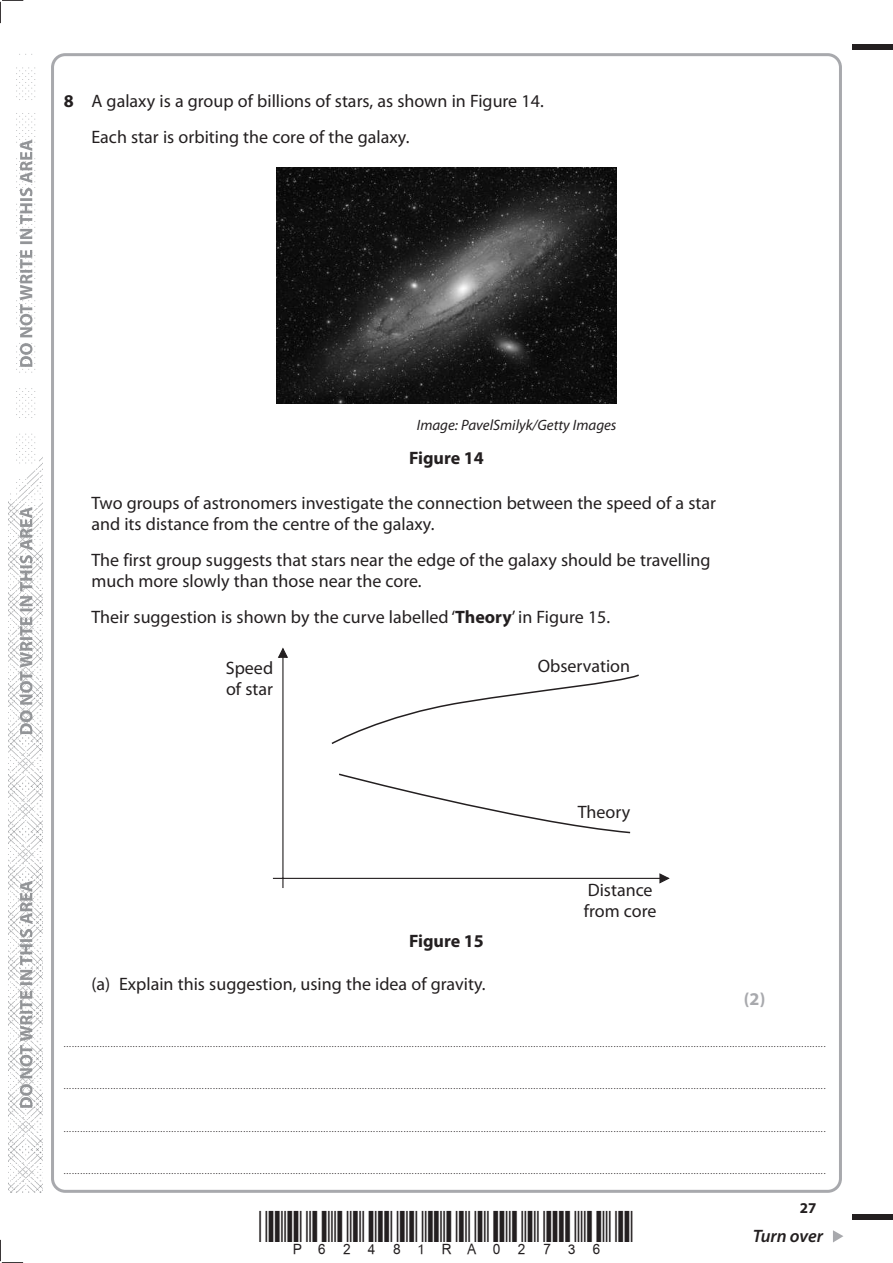
<style>
.page{position:relative;width:893px;height:1263px;background:#fff}
.page>*{position:absolute;margin:0;border:0;box-sizing:border-box;transform-origin:0 0}
.t1{font:18px/21px "Myriad Pro";color:#231f20}
.t2{font:700 18px "Myriad Pro";color:#231f20}
.t3{font:italic 600 18px "Myriad Pro";letter-spacing:-.005em;color:#231f20}
.t4{font:700 18px "Myriad Pro";color:#a8a9ad}
.t5{font:italic 15px "Myriad Pro";color:#231f20}
.t6{font:700 15px "Myriad Pro";color:#231f20}
.t7{font:9px "Myriad Pro";color:#231f20}
.s1{font-weight:700}
</style>
<div class="page">
<div style="left:853px;top:45px;width:40px;height:5px;background:#231f20"></div>
<div style="left:853px;top:1214px;width:40px;height:6px;background:#231f20"></div>
<svg style="left:833px;top:1230px;width:10px;height:12px"></svg>
<svg style="left:0;top:0;width:23px;height:23px"></svg>
<svg style="left:0;top:1240px;width:23px;height:23px"></svg>
<img style="left:9px;top:54px;width:34px;height:1139px">
<svg style="left:20px;top:140px;width:12px;height:968px"></svg>
<img style="left:276px;top:168px;width:341px;height:235px">
<svg style="left:277px;top:647px;width:11px;height:12px"></svg>
<svg style="left:658px;top:873px;width:12px;height:11px"></svg>
<hr style="left:282px;top:649px;width:1px;height:239px;background:#231f20">
<hr style="left:273px;top:878px;width:395px;height:1px;background:#231f20">
<svg style="left:331px;top:674px;width:308px;height:160px"></svg>
<h1 class="t1" style="left:91px;top:83px;width:454px;line-height:36px;text-indent:-28px"><span class="s1">8</span> A galaxy is a group of billions of stars, as shown in Figure 14.<br>Each star is orbiting the core of the galaxy.</h1>
<h2 class="t5" style="left:417px;top:416px;width:201px">Image: PavelSmilyk/Getty Images</h2>
<h1 class="t2" style="left:409px;top:446px;width:76px">Figure 14</h1>
<h1 class="t1" style="left:91px;top:492px;width:626px">Two groups of astronomers investigate the connection between the speed of a star and its distance from the centre of the galaxy.</h1>
<h1 class="t1" style="left:91px;top:549px;width:621px">The first group suggests that stars near the edge of the galaxy should be travelling much more slowly than those near the core.</h1>
<h1 class="t1" style="left:91px;top:606px;width:520px">Their suggestion is shown by the curve labelled ‘<span class="s1">Theory</span>’ in Figure 15.</h1>
<h1 class="t1" style="left:538px;top:655px;width:94px">Observation</h1>
<h1 class="t1" style="left:226px;top:657px;width:49px">Speed of star</h1>
<h1 class="t1" style="left:578px;top:801px;width:54px">Theory</h1>
<h1 class="t1" style="left:584px;top:879px;width:74px">Distance from core</h1>
<h1 class="t2" style="left:409px;top:930px;width:76px">Figure 15</h1>
<h1 class="t1" style="left:91px;top:973px;width:396px">(a) Explain this suggestion, using the idea of gravity.</h1>
<h1 class="t4" style="left:744px;top:987px;width:23px">(2)</h1>
<p class="t7" style="left:64px;top:1038px;width:763px">....................................................................................................................................................................................................................................................................................</p>
<p class="t7" style="left:64px;top:1081px;width:763px">....................................................................................................................................................................................................................................................................................</p>
<p class="t7" style="left:64px;top:1123px;width:763px">....................................................................................................................................................................................................................................................................................</p>
<p class="t7" style="left:64px;top:1165px;width:763px">....................................................................................................................................................................................................................................................................................</p>
<h2 class="t6" style="left:800px;top:1198px;width:18px">27</h2>
<h1 class="t3" style="left:753px;top:1225px;width:72px">Turn over</h1>
</div>
